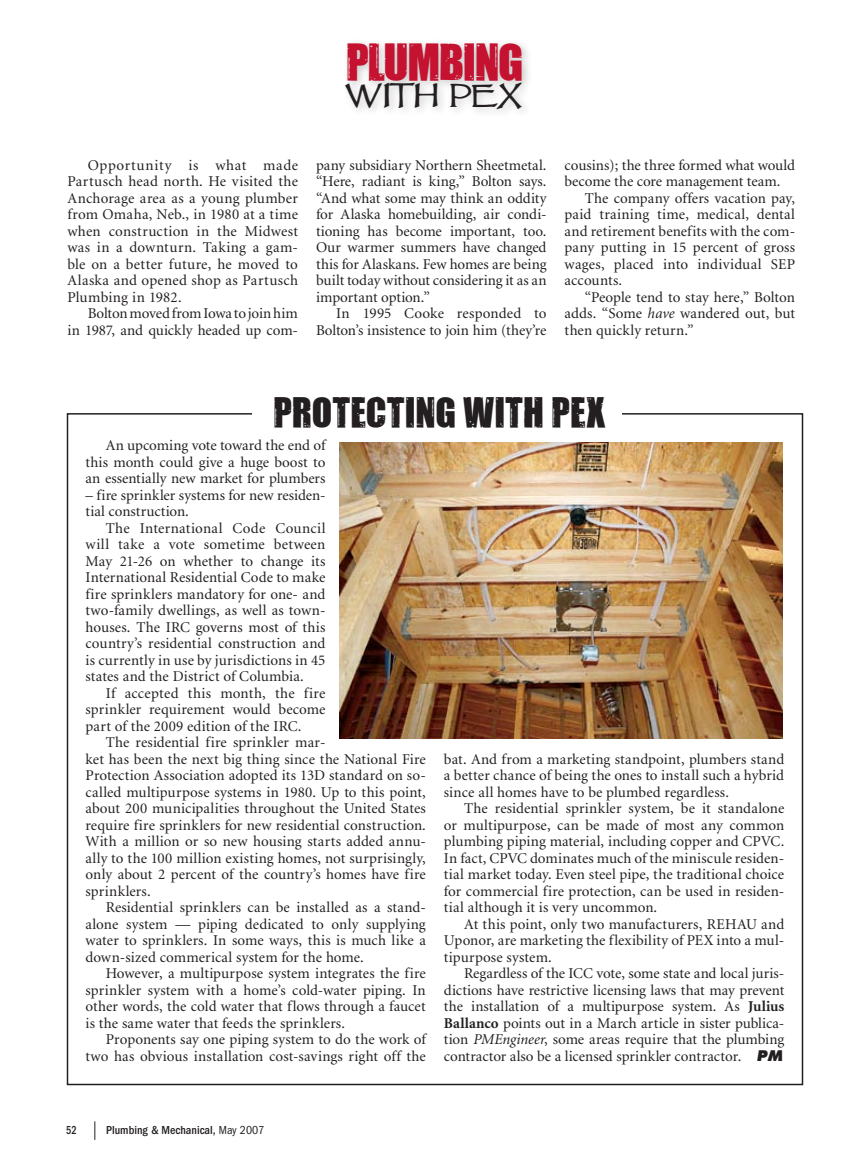
<style>
.page{position:relative;width:864px;height:1161px;background:#fff}
.page>*{position:absolute;margin:0;border:0;box-sizing:border-box;transform-origin:0 0}
.t1{font:45.9px "Impacted";letter-spacing:-.03em;color:#c41230}
.t2{font:37.5px "Impacted";letter-spacing:.01em;color:#231f20}
.t3{font:33.75px "VTC Goblin Hand SC";letter-spacing:-.02em;color:#231f20}
.t4{font:15px/16.5px "Minion";letter-spacing:.005em;color:#231f20;text-align:justify}
.t5{font:500 condensed 12px "Franklin Gothic";color:#231f20}
.t6{font:500 condensed 12px "Franklin Gothic";color:#231f20;scale:.85 1}
.s1{font-style:italic}
.s2{font-weight:700}
.s3{font-family:"Futura";font-weight:800;font-style:italic;font-size:14.25px}
.s4{font-weight:400}
</style>
<div class="page">
<svg style="left:94px;top:1121px;width:1px;height:19px"></svg>
<div style="left:341px;top:36px;width:194px;height:57px;background:#231f20;opacity:.25"></div>
<div style="left:340px;top:76px;width:192px;height:44px;background:#231f20;opacity:.25"></div>
<img style="left:339px;top:442px;width:444px;height:296px">
<h1 class="t1" style="left:346px;top:26px;width:179px">PLUMBING</h1>
<h3 class="t3" style="left:344px;top:75px;width:180px">With PEX</h3>
<p class="t4" style="left:68px;top:157px;width:232px;text-indent:20px">Opportunity is what made Partusch head north. He visited the Anchorage area as a young plumber from Omaha, Neb., in 1980 at a time when construction in the Midwest was in a downturn. Taking a gam&shy;ble on a better future, he moved to Alaska and opened shop as Partusch Plumbing in 1982.</p>
<p class="t4" style="left:68px;top:306px;width:232px;text-align:right">Bolton moved from Iowa to join him<br>in 1987, and quickly headed up com-</p>
<p class="t4" style="left:316px;top:157px;width:232px">pany subsidiary Northern Sheetmetal. “Here, radiant is king,” Bolton says. “And what some may think an oddity for Alaska homebuilding, air condi&shy;tioning has become important, too.<br>Our warmer summers have changed this for Alaskans. Few homes are being built today without considering it as an important option.”</p>
<p class="t4" style="left:316px;top:306px;width:232px;text-align:right">In 1995 Cooke responded to<br>Bolton’s insistence to join him (they’re</p>
<p class="t4" style="left:565px;top:157px;width:232px">cousins); the three formed what would</p>
<p class="t4" style="left:565px;top:174px;width:217px">become the core management team.</p>
<p class="t4" style="left:585px;top:190px;width:212px">The company offers vacation pay,</p>
<p class="t4" style="left:565px;top:207px;width:232px">paid training time, medical, dental</p>
<p class="t4" style="left:565px;top:223px;width:232px">and retirement benefits with the com-</p>
<p class="t4" style="left:565px;top:240px;width:232px">pany putting in 15 percent of gross</p>
<p class="t4" style="left:565px;top:256px;width:232px">wages, placed into individual SEP</p>
<p class="t4" style="left:565px;top:273px;width:59px">accounts.</p>
<p class="t4" style="left:585px;top:289px;width:212px">“People tend to stay here,” Bolton</p>
<p class="t4" style="left:565px;top:306px;width:232px">adds. “Some <span class="s1">have</span> wandered out, but</p>
<p class="t4" style="left:565px;top:322px;width:131px">then quickly return.”</p>
<h2 class="t2" style="left:273px;top:383px;width:333px">PROTECTING WITH PEX</h2>
<p class="t4" style="left:86px;top:438px;width:241px;text-indent:20px">An upcoming vote toward the end of this month could give a huge boost to an essentially new market for plumbers</p>
<p class="t4" style="left:86px;top:487px;width:242px">– fire sprinkler systems for new residen&shy;tial construction.</p>
<p class="t4" style="left:86px;top:520px;width:242px;text-indent:20px">The International Code Council will take a vote sometime between May 21-26 on whether to change its International Residential Code to make fire sprinklers mandatory for one- and two-family dwellings, as well as town&shy;houses. The IRC governs most of this country’s residential construction and is currently in use by jurisdictions in 45 states and the District of Columbia.</p>
<p class="t4" style="left:86px;top:685px;width:241px;text-indent:20px">If accepted this month, the fire sprinkler requirement would become part of the 2009 edition of the IRC.</p>
<p class="t4" style="left:86px;top:735px;width:342px;text-align:left;text-indent:20px">The residential fire sprinkler mar-<br>ket has been the next big thing since the National Fire Protection Association adopted its 13D standard on so&shy;called multipurpose systems in 1980. Up to this point, about 200 municipalities throughout the United States require fire sprinklers for new residential construction.<br>With a million or so new housing starts added annu&shy;ally to the 100 million existing homes, not surprisingly, only about 2 percent of the country’s homes have fire sprinklers.</p>
<p class="t4" style="left:86px;top:900px;width:342px;text-indent:20px">Residential sprinklers can be installed as a stand&shy;alone system — piping dedicated to only supplying water to sprinklers. In some ways, this is much like a down-sized commerical system for the home.</p>
<p class="t4" style="left:86px;top:966px;width:342px;text-indent:20px">However, a multipurpose system integrates the fire sprinkler system with a home’s cold-water piping. In other words, the cold water that flows through a faucet is the same water that feeds the sprinklers.</p>
<p class="t4" style="left:86px;top:1032px;width:342px;text-align:right">Proponents say one piping system to do the work of two has obvious installation cost-savings right off the</p>
<p class="t4" style="left:444px;top:751px;width:342px">bat. And from a marketing standpoint, plumbers stand a better chance of being the ones to install such a hybrid since all homes have to be plumbed regardless.</p>
<p class="t4" style="left:464px;top:801px;width:322px">The residential sprinkler system, be it standalone</p>
<p class="t4" style="left:444px;top:817px;width:342px">or multipurpose, can be made of most any common</p>
<p class="t4" style="left:444px;top:834px;width:342px">plumbing piping material, including copper and CPVC.</p>
<p class="t4" style="left:444px;top:850px;width:342px">In fact, CPVC dominates much of the miniscule residen-</p>
<p class="t4" style="left:444px;top:867px;width:342px">tial market today. Even steel pipe, the traditional choice</p>
<p class="t4" style="left:444px;top:883px;width:342px">for commercial fire protection, can be used in residen-</p>
<p class="t4" style="left:444px;top:900px;width:215px">tial although it is very uncommon.</p>
<p class="t4" style="left:464px;top:916px;width:264px">At this point, only two manufacturers, Rehau</p>
<p class="t4" style="left:444px;top:916px;width:342px;text-indent:317px">and Uponor, are marketing the flexibility of PEX into a mul&shy;tipurpose system.</p>
<p class="t4" style="left:444px;top:966px;width:342px;text-indent:20px">Regardless of the ICC vote, some state and local juris&shy;dictions have restrictive licensing laws that may prevent the installation of a multipurpose system. As <span class="s2">Julius Ballanco</span> points out in a March article in sister publica&shy;tion <span class="s1">PMEngineer</span>, some areas require that the plumbing contractor also be a licensed sprinkler contractor. <span class="s3">PM</span></p>
<p class="t6" style="left:66px;top:1124px;width:14px">52</p>
<p class="t5" style="left:106px;top:1124px;width:160px">Plumbing &amp; Mechanical, <span class="s4">May 2007</span></p>
</div>
